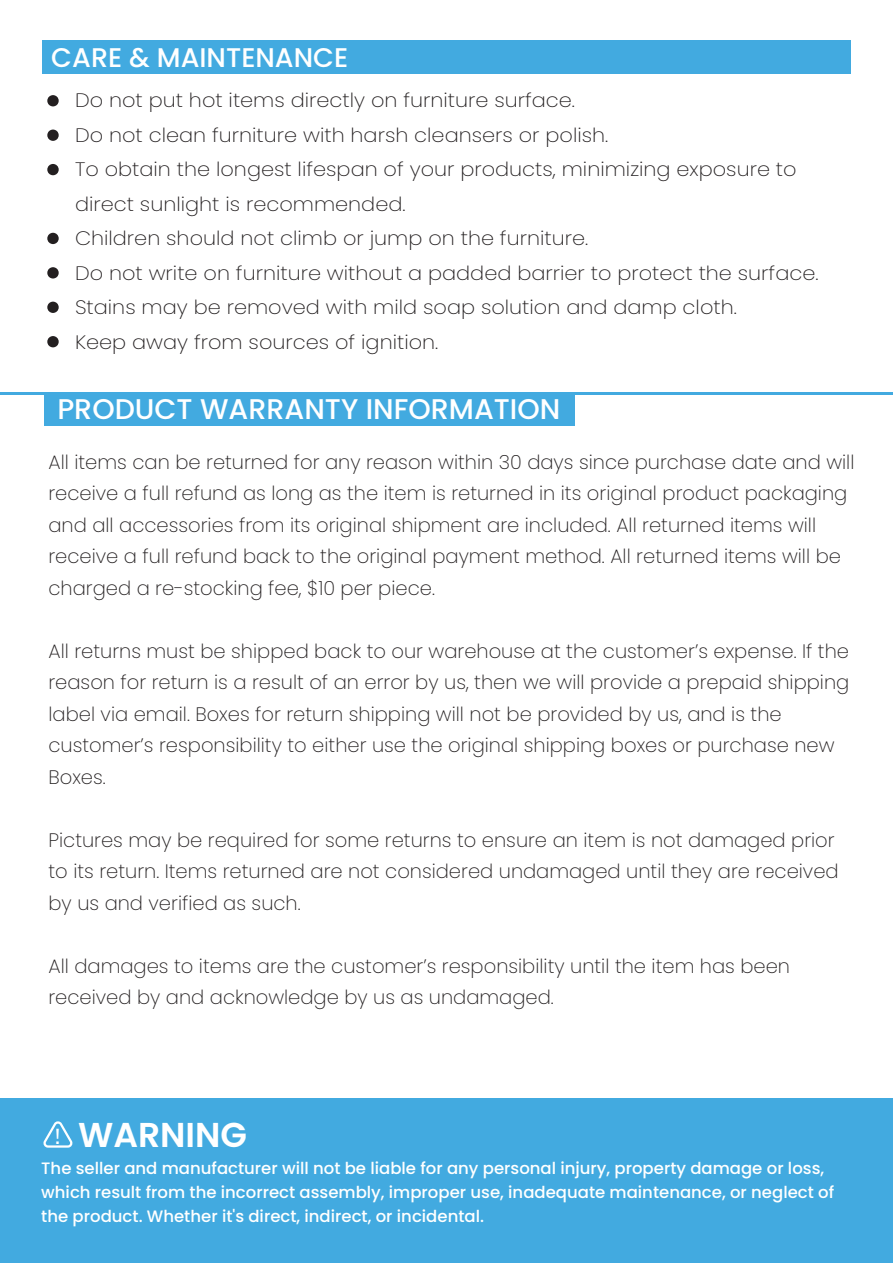
<style>
.page{position:relative;width:893px;height:1263px;background:#fff}
.page>*{position:absolute;margin:0;border:0;box-sizing:border-box;transform-origin:0 0}
.t1{font:600 34.5px "Poppins";color:#fff}
.t2{font:500 28.5px "Poppins";color:#fff}
.t3{font:500 27px "Poppins";color:#fff}
.t4{font:200 19.5px/31.5px "Poppins";color:#231f20}
.t5{font:200 19.5px/34.5px "Poppins";color:#231f20;scale:1.07 1}
.t6{font:500 16.5px/24px "Poppins";color:#fff}
.s1{font-family:"Sim Hei";font-weight:400;font-size:21.45px}
</style>
<div class="page">
<div style="left:0;top:1098px;width:892px;height:165px;background:#42aae0"></div>
<svg style="left:43px;top:1121px;width:30px;height:27px"></svg>
<hr style="left:0;top:392px;width:892px;height:3px;background:#42aae0">
<div style="left:45px;top:394px;width:530px;height:32px;background:#42aae0"></div>
<div style="left:42px;top:41px;width:808px;height:33px;background:#42aae0"></div>
<svg style="left:47px;top:95px;width:12px;height:252px"></svg>
<h3 class="t3" style="left:51px;top:42px;width:298px">CARE &amp; MAINTENANCE</h3>
<p class="t5" style="left:75px;top:83px;width:696px">Do not put hot items directly on furniture surface.<br>Do not clean furniture with harsh cleansers or polish.<br>To obtain the longest lifespan of your products, minimizing exposure to direct sunlight is recommended.<br>Children should not climb or jump on the furniture.<br>Do not write on furniture without a padded barrier to protect the surface.<br>Stains may be removed with mild soap solution and damp cloth.<br>Keep away from sources of ignition.</p>
<h2 class="t2" style="left:57px;top:393px;width:504px">PRODUCT WARRANTY INFORMATION</h2>
<p class="t4" style="left:48px;top:446px;width:807px">All items can be returned for any reason within 30 days since purchase date and will receive a full refund as long as the item is returned in its original product packaging and all accessories from its original shipment are included. All returned items will receive a full refund back to the original payment method. All returned items will be charged a re-stocking fee, $10 per piece.</p>
<p class="t4" style="left:48px;top:635px;width:802px">All returns must be shipped back to our warehouse at the customer’s expense. If the reason for return is a result of an error by us, then we will provide a prepaid shipping label via email. Boxes for return shipping will not be provided by us, and is the customer’s responsibility to either use the original shipping boxes or purchase new Boxes.</p>
<p class="t4" style="left:48px;top:824px;width:791px">Pictures may be required for some returns to ensure an item is not damaged prior to its return. Items returned are not considered undamaged until they are received by us and verified as such.</p>
<p class="t4" style="left:48px;top:950px;width:743px">All damages to items are the customer’s responsibility until the item has been received by and acknowledge by us as undamaged.</p>
<h1 class="t1" style="left:51px;top:1114px;width:197px"><span class="s1">！</span> WARNING</h1>
<p class="t6" style="left:41px;top:1157px;width:794px">The seller and manufacturer will not be liable for any personal injury, property damage or loss, which result from the incorrect assembly, improper use, inadequate maintenance, or neglect of the product. Whether it's direct, indirect, or incidental.</p>
</div>
